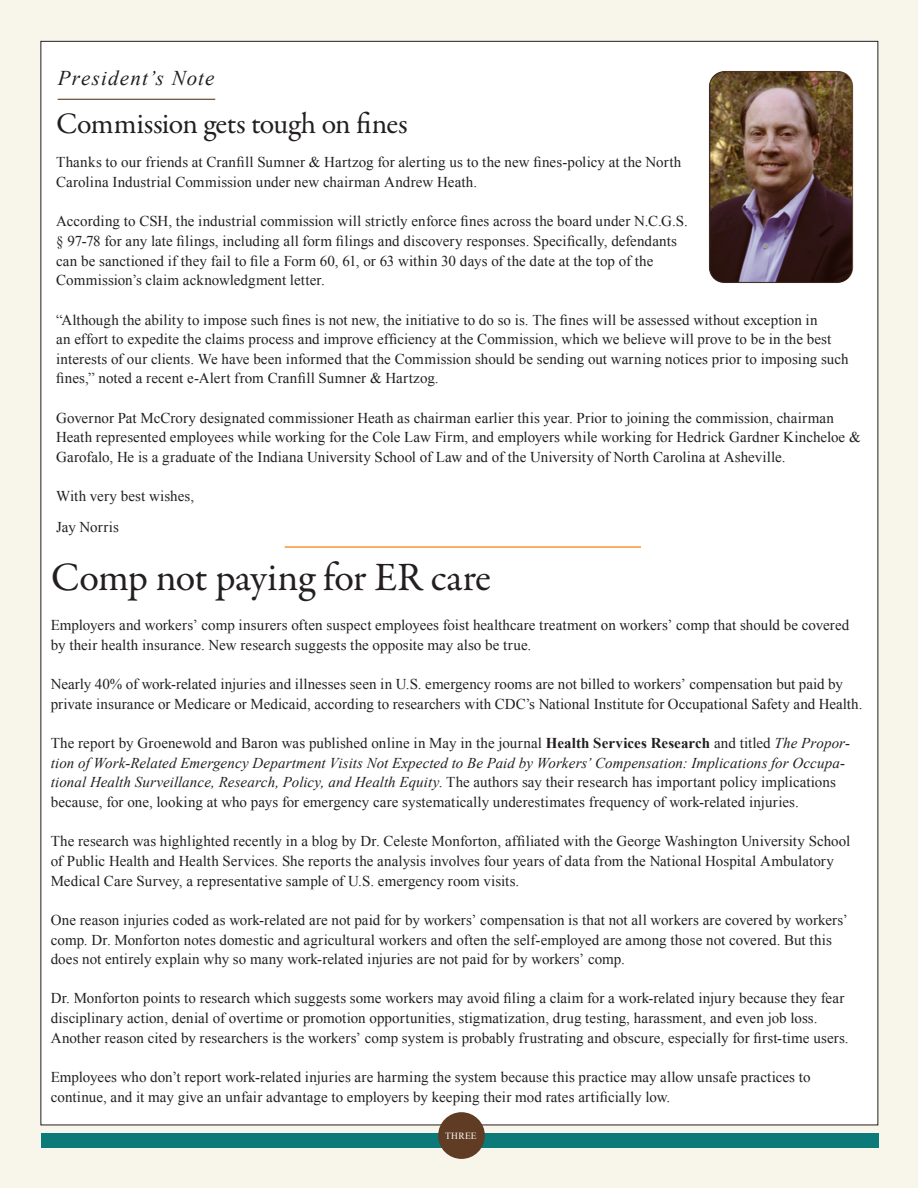
<style>
.page{position:relative;width:918px;height:1188px;background:#f8f6ea}
.page>*{position:absolute;margin:0;border:0;box-sizing:border-box;transform-origin:0 0}
.headline-1{font:40.5px "Garamond Premr Pro";color:#231f20}
.headline-2{font:30px "Garamond Premr Pro";color:#231f20}
.t1{font:italic 21px "Times New Roman";letter-spacing:.055em;color:#231f20}
.body{font:15px/19.6px "Times New Roman";letter-spacing:.005em;color:#231f20}
.t2{font:9.45px "Times New Roman";letter-spacing:.03em;color:#fff}
.s1{font-weight:700}
.s2{font-style:italic}
</style>
<div class="page">
<div style="left:41px;top:41px;width:837px;height:1084px;background:#fff"></div>
<div style="left:41px;top:1133px;width:838px;height:15px;background:#0b7a78"></div>
<div style="left:438px;top:1112px;width:47px;height:47px;background:#613c24;border-radius:50%"></div>
<img style="left:708px;top:71px;width:146px;height:212px">
<hr style="left:58px;top:99px;width:157px;height:1px;background:#613c24">
<hr style="left:285px;top:546px;width:356px;height:2px;background:#f69733">
<p class="t1" style="left:58px;top:64px;width:158px">President’s Note</p>
<p class="headline-2" style="left:56px;top:105px;width:353px">Commission gets tough on fines</p>
<p class="body" style="left:56px;top:152px;width:627px">Thanks to our friends at Cranfill Sumner &amp; Hartzog for alerting us to the new fines-policy at the North<br>Carolina Industrial Commission under new chairman Andrew Heath.</p>
<p class="body" style="left:56px;top:211px;width:633px">According to CSH, the industrial commission will strictly enforce fines across the board under N.C.G.S. § 97-78 for any late filings, including all form filings and discovery responses. Specifically, defendants can be sanctioned if they fail to file a Form 60, 61, or 63 within 30 days of the date at the top of the Commission’s claim acknowledgment letter.</p>
<p class="body" style="left:56px;top:309px;width:794px">“Although the ability to impose such fines is not new, the initiative to do so is. The fines will be assessed without exception in<br>an effort to expedite the claims process and improve efficiency at the Commission, which we believe will prove to be in the best interests of our clients. We have been informed that the Commission should be sending out warning notices prior to imposing such fines,” noted a recent e-Alert from Cranfill Sumner &amp; Hartzog.</p>
<p class="body" style="left:56px;top:408px;width:806px">Governor Pat McCrory designated commissioner Heath as chairman earlier this year. Prior to joining the commission, chairman<br>Heath represented employees while working for the Cole Law Firm, and employers while working for Hedrick Gardner Kincheloe &amp;<br>Garofalo, He is a graduate of the Indiana University School of Law and of the University of North Carolina at Asheville.</p>
<p class="body" style="left:56px;top:486px;width:140px">With very best wishes,</p>
<p class="body" style="left:56px;top:517px;width:64px">Jay Norris</p>
<p class="headline-1" style="left:51px;top:553px;width:442px">Comp not paying for ER care</p>
<p class="body" style="left:51px;top:615px;width:800px">Employers and workers’ comp insurers often suspect employees foist healthcare treatment on workers’ comp that should be covered by their health insurance. New research suggests the opposite may also be true.</p>
<p class="body" style="left:51px;top:674px;width:813px">Nearly 40% of work-related injuries and illnesses seen in U.S. emergency rooms are not billed to workers’ compensation but paid by private insurance or Medicare or Medicaid, according to researchers with CDC’s National Institute for Occupational Safety and Health.</p>
<p class="body" style="left:51px;top:733px;width:801px">The report by Groenewold and Baron was published online in May in the journal <span class="s1">Health Services Research</span> and titled <span class="s2">The Propor&shy;tion of Work-Related Emergency Department Visits Not Expected to Be Paid by Workers’ Compensation: Implications for Occupa&shy;tional Health Surveillance, Research, Policy, and Health Equity</span>. The authors say their research has important policy implications because, for one, looking at who pays for emergency care systematically underestimates frequency of work-related injuries.</p>
<p class="body" style="left:51px;top:831px;width:801px">The research was highlighted recently in a blog by Dr. Celeste Monforton, affiliated with the George Washington University School of Public Health and Health Services. She reports the analysis involves four years of data from the National Hospital Ambulatory<br>Medical Care Survey, a representative sample of U.S. emergency room visits.</p>
<p class="body" style="left:51px;top:910px;width:799px">One reason injuries coded as work-related are not paid for by workers’ compensation is that not all workers are covered by workers’ comp. Dr. Monforton notes domestic and agricultural workers and often the self-employed are among those not covered. But this does not entirely explain why so many work-related injuries are not paid for by workers’ comp.</p>
<p class="body" style="left:51px;top:988px;width:799px">Dr. Monforton points to research which suggests some workers may avoid filing a claim for a work-related injury because they fear disciplinary action, denial of overtime or promotion opportunities, stigmatization, drug testing, harassment, and even job loss.<br>Another reason cited by researchers is the workers’ comp system is probably frustrating and obscure, especially for first-time users.</p>
<p class="body" style="left:51px;top:1067px;width:761px">Employees who don’t report work-related injuries are harming the system because this practice may allow unsafe practices to continue, and it may give an unfair advantage to employers by keeping their mod rates artificially low.</p>
<p class="t2" style="left:445px;top:1130px;width:33px">THREE</p>
</div>
